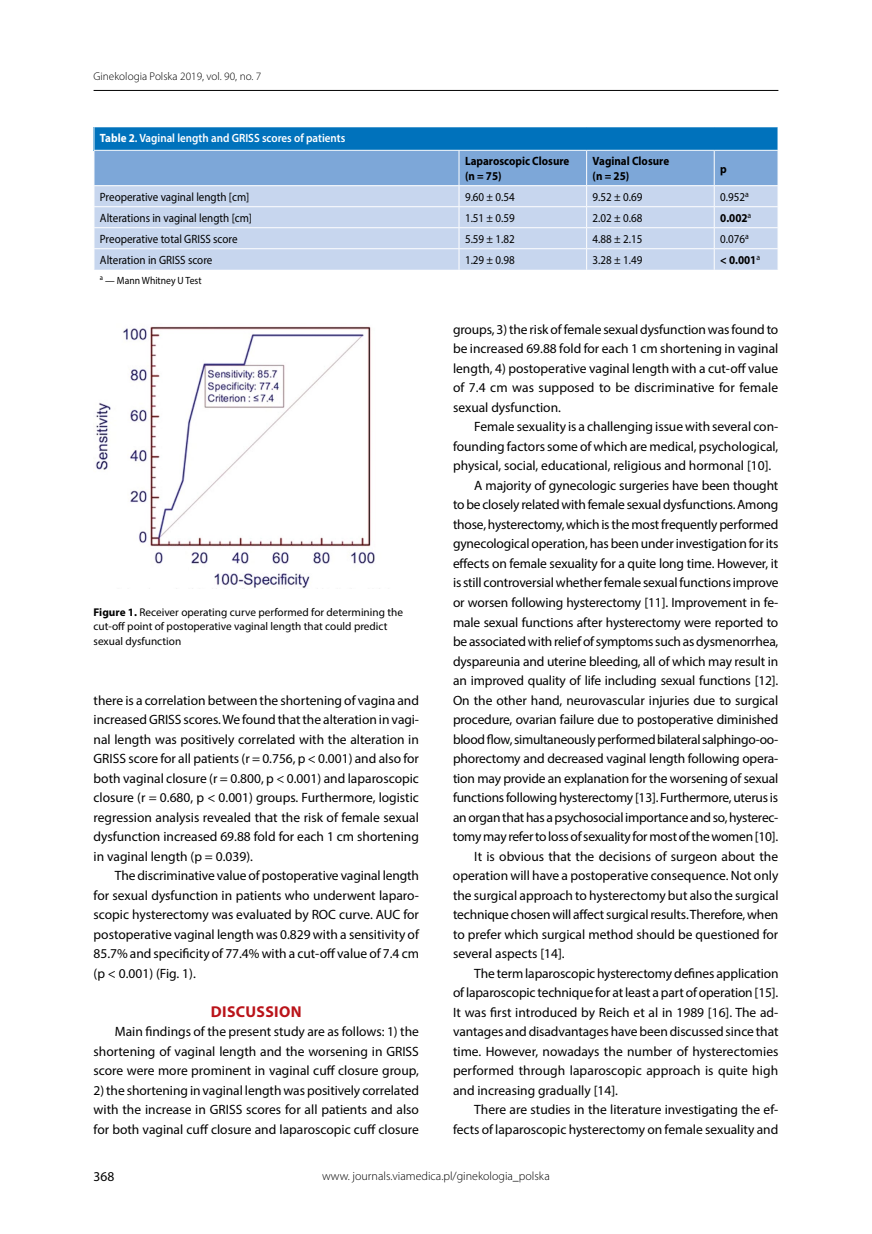
<style>
.page{position:relative;width:872px;height:1234px;background:#fff}
.page>*{position:absolute;margin:0;border:0;box-sizing:border-box;transform-origin:0 0}
.t1{font:700 15.75px "Myriad Pro";letter-spacing:.02em;color:#ba141a}
.t2{font:13.5px/19.5px "Myriad Pro";letter-spacing:-.01em;color:#000;text-align:justify}
.t3{font:12px "Myriad Pro";color:#000;scale:.92 1}
.t4{font:700 12px/14.4px "Myriad Pro";color:#000;scale:.92 1}
.t5{font:300 12px "Myriad Pro";color:#000}
.t6{font:600 12px "Myriad Pro";color:#fff;scale:.92 1}
.t7{font:11.25px/14.2px "Myriad Pro";color:#000}
.t8{font:300 11.25px "Myriad Pro";color:#000}
.t9{font:10.5px "Myriad Pro";color:#000;scale:.92 1}
.s1{font-weight:700}
</style>
<div class="page">
<hr style="left:94px;top:90px;width:684px;height:1px;background:#000">
<svg style="left:94px;top:127px;width:684px;height:143px;background:#99bde1"></svg>
<img style="left:95px;top:326px;width:280px;height:262px">
<p class="t8" style="left:94px;top:70px;width:169px">Ginekologia Polska 2019, vol. 90, no. 7</p>
<p class="t6" style="left:100px;top:130px;width:268px"><span class="s1">Table 2</span>. Vaginal length and GRISS scores of patients</p>
<p class="t4" style="left:465px;top:154px;width:115px">Laparoscopic Closure (n = 75)</p>
<p class="t4" style="left:592px;top:154px;width:85px">Vaginal Closure (n = 25)</p>
<p class="t4" style="left:720px;top:161px;width:9px">p</p>
<p class="t3" style="left:100px;top:189px;width:164px">Preoperative vaginal length [cm]</p>
<p class="t3" style="left:465px;top:189px;width:56px">9.60 ± 0.54</p>
<p class="t3" style="left:592px;top:189px;width:56px">9.52 ± 0.69</p>
<p class="t3" style="left:720px;top:189px;width:33px">0.952<sup>a</sup></p>
<p class="t3" style="left:100px;top:210px;width:167px">Alterations in vaginal length [cm]</p>
<p class="t3" style="left:465px;top:210px;width:56px">1.51 ± 0.59</p>
<p class="t3" style="left:592px;top:210px;width:56px">2.02 ± 0.68</p>
<p class="t4" style="left:720px;top:210px;width:35px">0.002<sup>a</sup></p>
<p class="t3" style="left:100px;top:231px;width:151px">Preoperative total GRISS score</p>
<p class="t3" style="left:465px;top:231px;width:56px">5.59 ± 1.82</p>
<p class="t3" style="left:592px;top:231px;width:56px">4.88 ± 2.15</p>
<p class="t3" style="left:720px;top:231px;width:33px">0.076<sup>a</sup></p>
<p class="t3" style="left:100px;top:252px;width:124px">Alteration in GRISS score</p>
<p class="t3" style="left:465px;top:252px;width:56px">1.29 ± 0.98</p>
<p class="t3" style="left:592px;top:252px;width:56px">3.28 ± 1.49</p>
<p class="t4" style="left:720px;top:252px;width:45px">&lt; 0.001<sup>a</sup></p>
<p class="t9" style="left:100px;top:273px;width:112px"><sup>a</sup> — Mann Whitney U Test</p>
<p class="t7" style="left:94px;top:604px;width:311px"><span class="s1">Figure 1.</span> Receiver operating curve performed for determining the cut-off point of postoperative vaginal length that could predict sexual dysfunction</p>
<p class="t2" style="left:94px;top:690px;width:327px">there is a correlation between the shortening of vagina and increased GRISS scores. We found that the alteration in vagi&shy;nal length was positively correlated with the alteration in GRISS score for all patients (r = 0.756, p &lt; 0.001) and also for both vaginal closure (r = 0.800, p &lt; 0.001) and laparoscopic closure (r = 0.680, p &lt; 0.001) groups. Furthermore, logistic regression analysis revealed that the risk of female sexual dysfunction increased 69.88 fold for each 1 cm shortening in vaginal length (p = 0.039).</p>
<p class="t2" style="left:94px;top:865px;width:327px;text-indent:21px">The discriminative value of postoperative vaginal length for sexual dysfunction in patients who underwent laparo&shy;scopic hysterectomy was evaluated by ROC curve. AUC for postoperative vaginal length was 0.829 with a sensitivity of 85.7% and specificity of 77.4% with a cut-off value of 7.4 cm (p &lt; 0.001) (Fig. 1).</p>
<p class="t1" style="left:211px;top:1001px;width:92px">DISCUSSION</p>
<p class="t2" style="left:94px;top:1021px;width:327px;text-indent:21px">Main findings of the present study are as follows: 1) the shortening of vaginal length and the worsening in GRISS score were more prominent in vaginal cuff closure group,</p>
<p class="t2" style="left:94px;top:1080px;width:327px">2) the shortening in vaginal length was positively correlated with the increase in GRISS scores for all patients and also for both vaginal cuff closure and laparoscopic cuff closure</p>
<p class="t2" style="left:453px;top:319px;width:327px">groups, 3) the risk of female sexual dysfunction was found to be increased 69.88 fold for each 1 cm shortening in vaginal length, 4) postoperative vaginal length with a cut-off value of 7.4 cm was supposed to be discriminative for female sexual dysfunction.</p>
<p class="t2" style="left:474px;top:417px;width:305px">Female sexuality is a challenging issue with several con-</p>
<p class="t2" style="left:453px;top:436px;width:327px">founding factors some of which are medical, psychological,</p>
<p class="t2" style="left:453px;top:456px;width:320px">physical, social, educational, religious and hormonal [10].</p>
<p class="t2" style="left:474px;top:475px;width:306px">A majority of gynecologic surgeries have been thought</p>
<p class="t2" style="left:453px;top:495px;width:327px">to be closely related with female sexual dysfunctions. Among</p>
<p class="t2" style="left:453px;top:514px;width:327px">those, hysterectomy, which is the most frequently performed</p>
<p class="t2" style="left:453px;top:534px;width:327px">gynecological operation, has been under investigation for its</p>
<p class="t2" style="left:453px;top:553px;width:327px">effects on female sexuality for a quite long time. However, it</p>
<p class="t2" style="left:453px;top:573px;width:327px">is still controversial whether female sexual functions improve</p>
<p class="t2" style="left:453px;top:592px;width:327px">or worsen following hysterectomy [11]. Improvement in fe-</p>
<p class="t2" style="left:453px;top:612px;width:327px">male sexual functions after hysterectomy were reported to</p>
<p class="t2" style="left:453px;top:631px;width:327px">be associated with relief of symptoms such as dysmenorrhea,</p>
<p class="t2" style="left:453px;top:651px;width:327px">dyspareunia and uterine bleeding, all of which may result in</p>
<p class="t2" style="left:453px;top:670px;width:327px">an improved quality of life including sexual functions [12].</p>
<p class="t2" style="left:453px;top:690px;width:327px">On the other hand, neurovascular injuries due to surgical</p>
<p class="t2" style="left:453px;top:709px;width:327px">procedure, ovarian failure due to postoperative diminished</p>
<p class="t2" style="left:453px;top:729px;width:327px">blood flow, simultaneously performed bilateral salphingo-oo-</p>
<p class="t2" style="left:453px;top:748px;width:327px">phorectomy and decreased vaginal length following opera-</p>
<p class="t2" style="left:453px;top:767px;width:327px">tion may provide an explanation for the worsening of sexual</p>
<p class="t2" style="left:453px;top:787px;width:327px">functions following hysterectomy [13]. Furthermore, uterus is</p>
<p class="t2" style="left:453px;top:806px;width:327px">an organ that has a psychosocial importance and so, hysterec-</p>
<p class="t2" style="left:453px;top:826px;width:327px">tomy may refer to loss of sexuality for most of the women [10].</p>
<p class="t2" style="left:474px;top:845px;width:305px">It is obvious that the decisions of surgeon about the</p>
<p class="t2" style="left:453px;top:865px;width:327px">operation will have a postoperative consequence. Not only</p>
<p class="t2" style="left:453px;top:884px;width:327px">the surgical approach to hysterectomy but also the surgical</p>
<p class="t2" style="left:453px;top:904px;width:327px">technique chosen will affect surgical results. Therefore, when</p>
<p class="t2" style="left:453px;top:923px;width:327px">to prefer which surgical method should be questioned for</p>
<p class="t2" style="left:453px;top:943px;width:113px">several aspects [14].</p>
<p class="t2" style="left:474px;top:962px;width:306px">The term laparoscopic hysterectomy defines application</p>
<p class="t2" style="left:453px;top:982px;width:327px">of laparoscopic technique for at least a part of operation [15].</p>
<p class="t2" style="left:453px;top:1001px;width:327px">It was first introduced by Reich et al in 1989 [16]. The ad-</p>
<p class="t2" style="left:453px;top:1021px;width:327px">vantages and disadvantages have been discussed since that</p>
<p class="t2" style="left:453px;top:1040px;width:327px">time. However, nowadays the number of hysterectomies</p>
<p class="t2" style="left:453px;top:1060px;width:327px">performed through laparoscopic approach is quite high</p>
<p class="t2" style="left:453px;top:1079px;width:166px">and increasing gradually [14].</p>
<p class="t2" style="left:474px;top:1099px;width:306px">There are studies in the literature investigating the ef-</p>
<p class="t2" style="left:453px;top:1118px;width:327px">fects of laparoscopic hysterectomy on female sexuality and</p>
<p class="t2" style="left:94px;top:1166px;width:22px">368</p>
<p class="t5" style="left:322px;top:1168px;width:229px">www. journals.viamedica.pl/ginekologia_polska</p>
</div>
